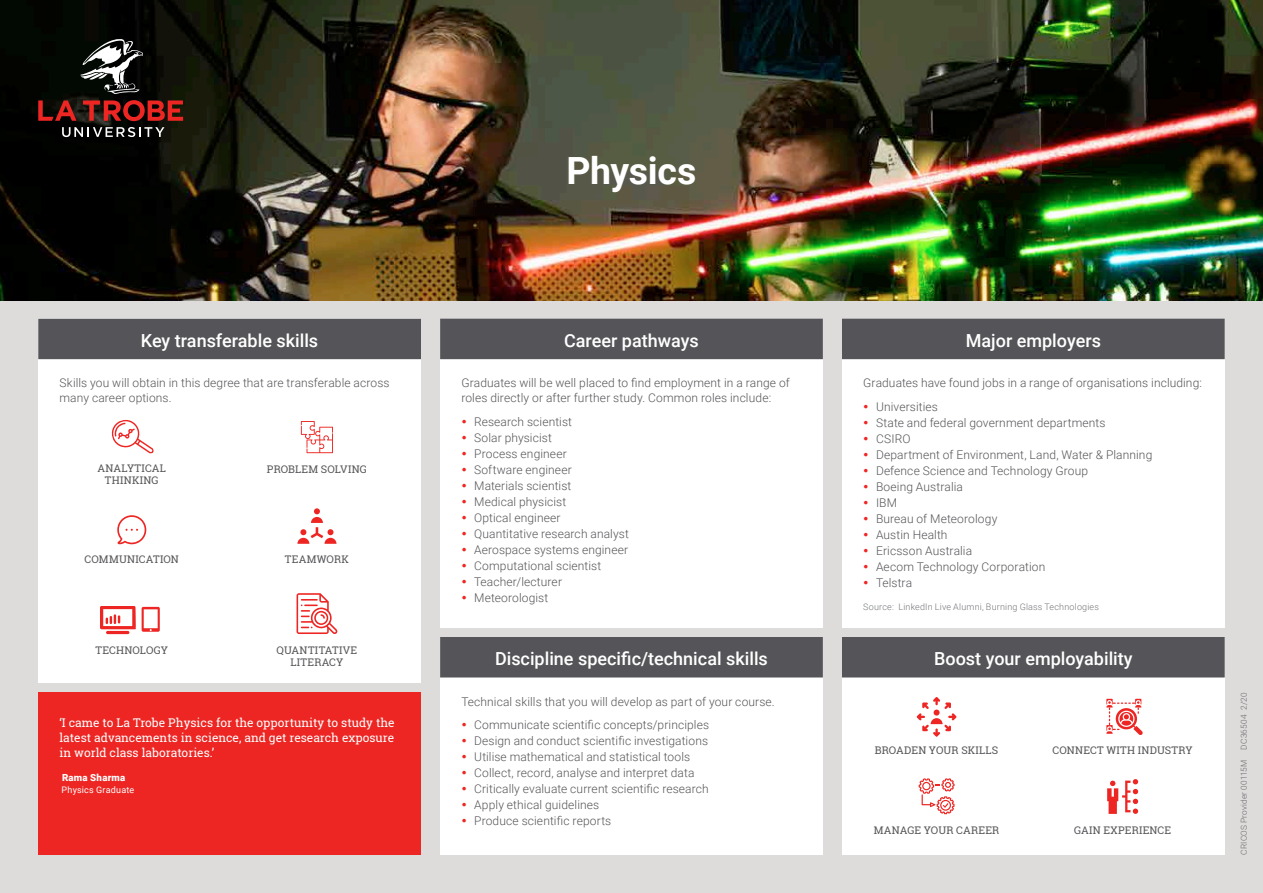
<style>
.page{position:relative;width:1263px;height:893px;background:#fff}
.page>*{position:absolute;margin:0;border:0;box-sizing:border-box;transform-origin:0 0}
.Course_title{font:700 37.5px "Roboto";letter-spacing:-.01em;color:#fff}
.Subheading_1{font:500 18px "Roboto";color:#fff}
.Body{font:300 12px/15px "Roboto";letter-spacing:.01em;color:#555559}
.Testimonial___Body{font:12px/15px "Roboto Slab";color:#fff;text-align:justify}
.Proof_point{font:10.5px/12.6px "Roboto Slab";letter-spacing:.015em;color:#555559;text-align:center}
.Testimonial___Name{font:900 9.75px "Roboto";letter-spacing:.025em;color:#fff}
.Source___Disclaimer{font:300 9px "Roboto";letter-spacing:.02em;color:#75767a}
.Testimonial___Title{font:9px "Roboto";letter-spacing:.025em;color:#fff}
.t1{font:300 8.25px "Roboto";letter-spacing:.025em;color:#69696d}
</style>
<div class="page">
<div style="left:0;top:301px;width:1263px;height:592px;background:#dedcda"></div>
<img style="left:0;top:0;width:1263px;height:301px">
<div style="left:38px;top:693px;width:383px;height:162px;background:#ed2623"></div>
<div style="left:440px;top:637px;width:383px;height:218px;background:#fff"></div>
<div style="left:440px;top:637px;width:383px;height:40px;background:#555559"></div>
<div style="left:440px;top:319px;width:383px;height:308px;background:#fff"></div>
<div style="left:440px;top:319px;width:383px;height:40px;background:#555559"></div>
<div style="left:842px;top:319px;width:383px;height:308px;background:#fff"></div>
<div style="left:842px;top:319px;width:383px;height:40px;background:#555559"></div>
<div style="left:38px;top:319px;width:383px;height:364px;background:#fff"></div>
<div style="left:38px;top:319px;width:383px;height:40px;background:#555559"></div>
<svg style="left:117px;top:515px;width:29px;height:29px"></svg>
<svg style="left:301px;top:421px;width:32px;height:32px"></svg>
<svg style="left:38px;top:100px;width:39px;height:21px"></svg>
<svg style="left:83px;top:100px;width:100px;height:21px;background:#7f1a16"></svg>
<svg style="left:62px;top:127px;width:102px;height:10px"></svg>
<svg style="left:80px;top:38px;width:63px;height:56px"></svg>
<div style="left:842px;top:637px;width:383px;height:218px;background:#fff"></div>
<div style="left:842px;top:637px;width:383px;height:40px;background:#555559"></div>
<svg style="left:1106px;top:699px;width:37px;height:36px"></svg>
<svg style="left:919px;top:778px;width:35px;height:36px"></svg>
<svg style="left:1107px;top:779px;width:31px;height:35px"></svg>
<svg style="left:917px;top:697px;width:39px;height:40px"></svg>
<svg style="left:111px;top:419px;width:43px;height:35px"></svg>
<svg style="left:297px;top:508px;width:39px;height:36px"></svg>
<svg style="left:297px;top:593px;width:41px;height:41px"></svg>
<hr style="left:106px;top:631px;width:23px;height:3px;background:#ed2623;border-radius:2px">
<svg style="left:142px;top:607px;width:18px;height:25px"></svg>
<svg style="left:100px;top:606px;width:36px;height:23px"></svg>
<p class="Subheading_1" style="left:141px;top:328px;width:179px">Key transferable skills</p>
<p class="Body" style="left:60px;top:375px;width:332px">Skills you will obtain in this degree that are transferable across many career options.</p>
<p class="Proof_point" style="left:98px;top:461px;width:70px">ANALYTICAL<br>THINKING</p>
<p class="Proof_point" style="left:267px;top:462px;width:101px">PROBLEM SOLVING</p>
<p class="Proof_point" style="left:85px;top:553px;width:96px">COMMUNICATION</p>
<p class="Proof_point" style="left:285px;top:553px;width:65px">TEAMWORK</p>
<p class="Proof_point" style="left:95px;top:643px;width:74px">TECHNOLOGY</p>
<p class="Proof_point" style="left:277px;top:643px;width:82px">QUANTITATIVE<br>LITERACY</p>
<p class="Testimonial___Body" style="left:60px;top:715px;width:337px">‘I came to La Trobe Physics for the opportunity to study the latest advancements in science, and get research exposure in world class laboratories.’</p>
<p class="Testimonial___Name" style="left:62px;top:770px;width:65px">Rama Sharma</p>
<p class="Testimonial___Title" style="left:62px;top:783px;width:74px">Physics Graduate</p>
<p class="Course_title" style="left:566px;top:144px;width:132px">Physics</p>
<p class="Subheading_1" style="left:564px;top:328px;width:136px">Career pathways</p>
<p class="Body" style="left:461px;top:375px;width:330px">Graduates will be well placed to find employment in a range of roles directly or after further study. Common roles include:</p>
<p class="Body" style="left:474px;top:414px;width:99px">Research scientist</p>
<p class="Body" style="left:474px;top:430px;width:79px">Solar physicist</p>
<p class="Body" style="left:474px;top:446px;width:94px">Process engineer</p>
<p class="Body" style="left:474px;top:462px;width:99px">Software engineer</p>
<p class="Body" style="left:474px;top:478px;width:99px">Materials scientist</p>
<p class="Body" style="left:474px;top:494px;width:94px">Medical physicist</p>
<p class="Body" style="left:474px;top:510px;width:88px">Optical engineer</p>
<p class="Body" style="left:474px;top:526px;width:156px">Quantitative research analyst</p>
<p class="Body" style="left:474px;top:542px;width:156px">Aerospace systems engineer</p>
<p class="Body" style="left:474px;top:558px;width:129px">Computational scientist</p>
<p class="Body" style="left:474px;top:574px;width:89px">Teacher/lecturer</p>
<p class="Body" style="left:474px;top:590px;width:76px">Meteorologist</p>
<p class="Subheading_1" style="left:495px;top:646px;width:274px">Discipline specific/technical skills</p>
<p class="Body" style="left:461px;top:693px;width:315px">Technical skills that you will develop as part of your course.</p>
<p class="Body" style="left:474px;top:717px;width:236px">Communicate scientific concepts/principles</p>
<p class="Body" style="left:474px;top:733px;width:235px">Design and conduct scientific investigations</p>
<p class="Body" style="left:474px;top:749px;width:218px">Utilise mathematical and statistical tools</p>
<p class="Body" style="left:474px;top:765px;width:222px">Collect, record, analyse and interpret data</p>
<p class="Body" style="left:474px;top:781px;width:236px">Critically evaluate current scientific research</p>
<p class="Body" style="left:474px;top:797px;width:127px">Apply ethical guidelines</p>
<p class="Body" style="left:474px;top:813px;width:139px">Produce scientific reports</p>
<p class="Subheading_1" style="left:966px;top:328px;width:137px">Major employers</p>
<p class="Body" style="left:863px;top:375px;width:340px">Graduates have found jobs in a range of organisations including:</p>
<p class="Body" style="left:876px;top:399px;width:63px">Universities</p>
<p class="Body" style="left:876px;top:415px;width:231px">State and federal government departments</p>
<p class="Body" style="left:876px;top:431px;width:36px">CSIRO</p>
<p class="Body" style="left:876px;top:447px;width:278px">Department of Environment, Land, Water &amp; Planning</p>
<p class="Body" style="left:876px;top:463px;width:214px">Defence Science and Technology Group</p>
<p class="Body" style="left:876px;top:479px;width:88px">Boeing Australia</p>
<p class="Body" style="left:876px;top:495px;width:23px">IBM</p>
<p class="Body" style="left:876px;top:511px;width:123px">Bureau of Meteorology</p>
<p class="Body" style="left:876px;top:527px;width:73px">Austin Health</p>
<p class="Body" style="left:876px;top:543px;width:98px">Ericsson Australia</p>
<p class="Body" style="left:876px;top:559px;width:171px">Aecom Technology Corporation</p>
<p class="Body" style="left:876px;top:575px;width:38px">Telstra</p>
<p class="Source___Disclaimer" style="left:863px;top:601px;width:237px">Source: LinkedIn Live Alumni, Burning Glass Technologies</p>
<p class="Subheading_1" style="left:934px;top:646px;width:200px">Boost your employability</p>
<p class="Proof_point" style="left:875px;top:744px;width:125px">BROADEN YOUR SKILLS</p>
<p class="Proof_point" style="left:1052px;top:744px;width:142px">CONNECT WITH INDUSTRY</p>
<p class="Proof_point" style="left:874px;top:823px;width:127px">MANAGE YOUR CAREER</p>
<p class="Proof_point" style="left:1074px;top:823px;width:99px">GAIN EXPERIENCE</p>
<p class="t1" style="left:1238px;top:750px;width:59px;rotate:-90deg">DC36504 2/20</p>
<p class="t1" style="left:1238px;top:855px;width:96px;rotate:-90deg">CRICOS Provider 00115M</p>
</div>
